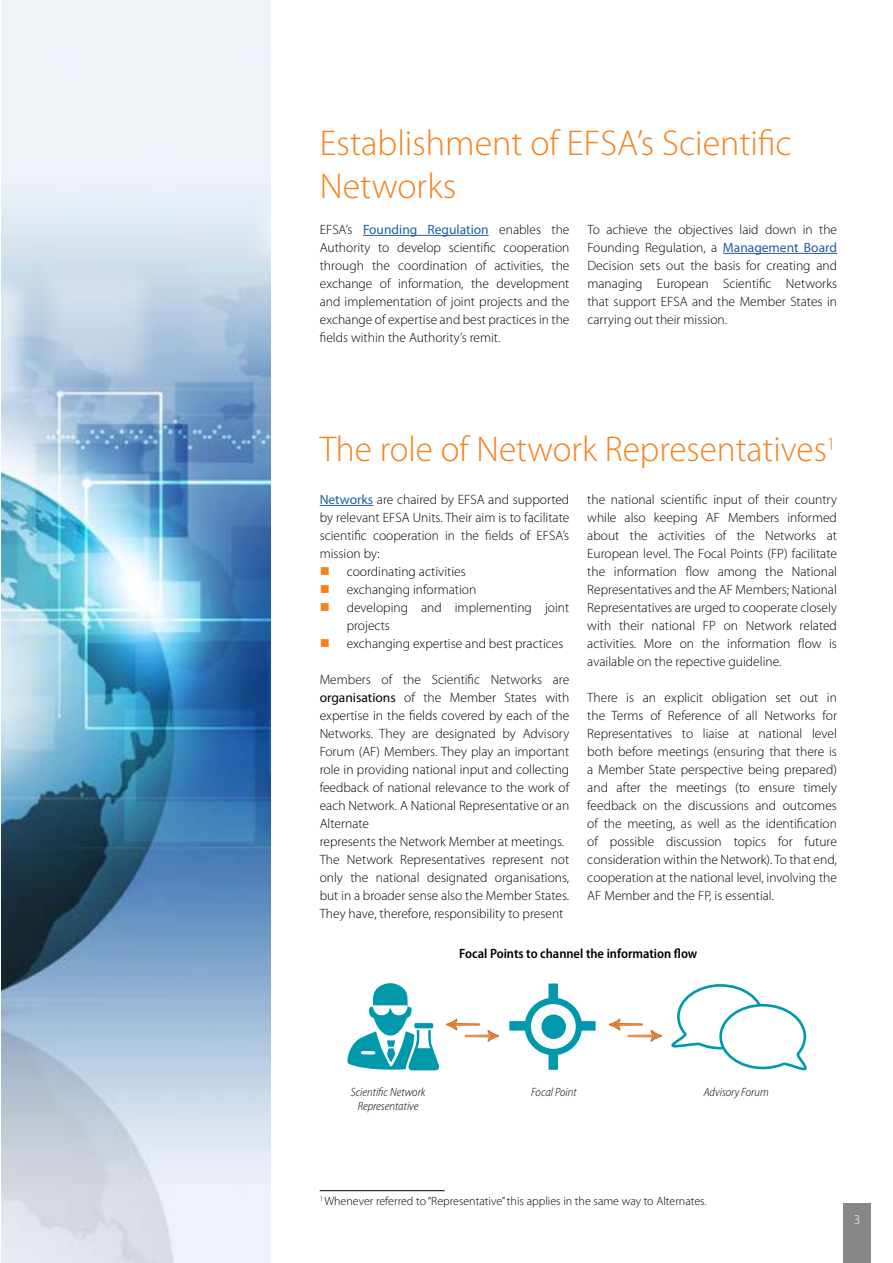
<style>
.page{position:relative;width:893px;height:1263px;background:#fff}
.page>*{position:absolute;margin:0;border:0;box-sizing:border-box;transform-origin:0 0}
.t1{font:300 36px/43.2px "Myriad Pro";color:#f58220}
.t2{font:300 13.5px/18px "Myriad Pro";color:#000;text-align:justify}
.t3{font:600 semi-condensed 13.5px "Myriad Pro";color:#000}
.t4{font:300 13.5px "Myriad Pro";color:#fff}
.t5{font:300 12px "Myriad Pro";color:#000}
.t6{font:italic 300 semi-condensed 12px/14.4px "Myriad Pro";color:#000;text-align:center}
.s1{font-weight:400;color:#215e9e}
.s2{font-weight:400}
</style>
<div class="page">
<div style="left:843px;top:1203px;width:28px;height:60px;background:#878785"></div>
<hr style="left:363px;top:235px;width:126px;height:1px;background:#215e9e">
<hr style="left:723px;top:253px;width:114px;height:1px;background:#215e9e">
<hr style="left:320px;top:505px;width:53px;height:1px;background:#215e9e">
<svg style="left:347px;top:983px;width:93px;height:87px"></svg>
<div style="left:509px;top:1021px;width:87px;height:9px;background:#0099ab"></div>
<div style="left:548px;top:983px;width:10px;height:87px;background:#0099ab"></div>
<svg style="left:528px;top:1001px;width:51px;height:51px"></svg>
<div style="left:525px;top:998px;width:57px;height:57px;border:6px solid #0099ab;border-radius:50%"></div>
<div style="left:546px;top:1019px;width:15px;height:15px;background:#0099ab;border-radius:50%"></div>
<div style="left:541px;top:1014px;width:25px;height:25px;border:10px solid #0099ab;border-radius:50%"></div>
<svg style="left:446px;top:1018px;width:53px;height:24px"></svg>
<svg style="left:609px;top:984px;width:198px;height:86px"></svg>
<img style="left:1px;top:0;width:269px;height:1263px">
<hr style="left:320px;top:1190px;width:125px;height:1px;background:#000">
<h1 class="t1" style="left:320px;top:121px;width:473px">Establishment of EFSA’s Scientific<br>Networks</h1>
<p class="t2" style="left:320px;top:220px;width:251px">EFSA’s <span class="s1">Founding Regulation</span> enables the Authority to develop scientific cooperation through the coordination of activities, the exchange of information, the development and implementation of joint projects and the exchange of expertise and best practices in the fields within the Authority’s remit.</p>
<p class="t2" style="left:587px;top:220px;width:251px">To achieve the objectives laid down in the Founding Regulation, a <span class="s1">Management Board </span>Decision sets out the basis for creating and managing European Scientific Networks that support EFSA and the Member States in carrying out their mission.</p>
<h1 class="t1" style="left:320px;top:427px;width:517px">The role of Network Representatives<sup>1</sup></h1>
<p class="t2" style="left:320px;top:490px;width:251px"><span class="s1">Networks</span> are chaired by EFSA and supported</p>
<p class="t2" style="left:320px;top:508px;width:251px">by relevant EFSA Units. Their aim is to facilitate</p>
<p class="t2" style="left:320px;top:526px;width:251px">scientific cooperation in the fields of EFSA’s</p>
<p class="t2" style="left:320px;top:544px;width:62px">mission by:</p>
<p class="t2" style="left:347px;top:562px;width:121px">coordinating activities</p>
<p class="t2" style="left:347px;top:580px;width:131px">exchanging information</p>
<p class="t2" style="left:347px;top:598px;width:224px">developing and implementing joint</p>
<p class="t2" style="left:347px;top:616px;width:45px">projects</p>
<p class="t2" style="left:347px;top:634px;width:218px">exchanging expertise and best practices</p>
<p class="t2" style="left:320px;top:670px;width:251px;text-align:left">Members of the Scientific Networks are <span class="s2">organisations</span> of the Member States with expertise in the fields covered by each of the Networks. They are designated by Advisory Forum (AF) Members. They play an important role in providing national input and collecting feedback of national relevance to the work of each Network. A National Representative or an Alternate<br>represents the Network Member at meetings.<br>The Network Representatives represent not only the national designated organisations, but in a broader sense also the Member States.<br>They have, therefore, responsibility to present</p>
<p class="t2" style="left:587px;top:490px;width:251px">the national scientific input of their country while also keeping AF Members informed about the activities of the Networks at European level. The Focal Points (FP) facilitate the information flow among the National Representatives and the AF Members; National Representatives are urged to cooperate closely with their national FP on Network related activities. More on the information flow is available on the repective guideline.</p>
<p class="t2" style="left:587px;top:688px;width:251px">There is an explicit obligation set out in the Terms of Reference of all Networks for Representatives to liaise at national level both before meetings (ensuring that there is a Member State perspective being prepared) and after the meetings (to ensure timely feedback on the discussions and outcomes of the meeting, as well as the identification of possible discussion topics for future consideration within the Network). To that end, cooperation at the national level, involving the AF Member and the FP, is essential.</p>
<p class="t3" style="left:459px;top:946px;width:240px">Focal Points to channel the information flow</p>
<p class="t6" style="left:351px;top:1085px;width:76px">Scientific Network<br>Representative</p>
<p class="t6" style="left:531px;top:1085px;width:47px">Focal Point</p>
<p class="t6" style="left:704px;top:1085px;width:66px">Advisory Forum</p>
<p class="t5" style="left:320px;top:1194px;width:389px"><sup>1</sup> Whenever referred to “Representative” this applies in the same way to Alternates.</p>
<p class="t4" style="left:854px;top:1211px;width:8px">3</p>
</div>
